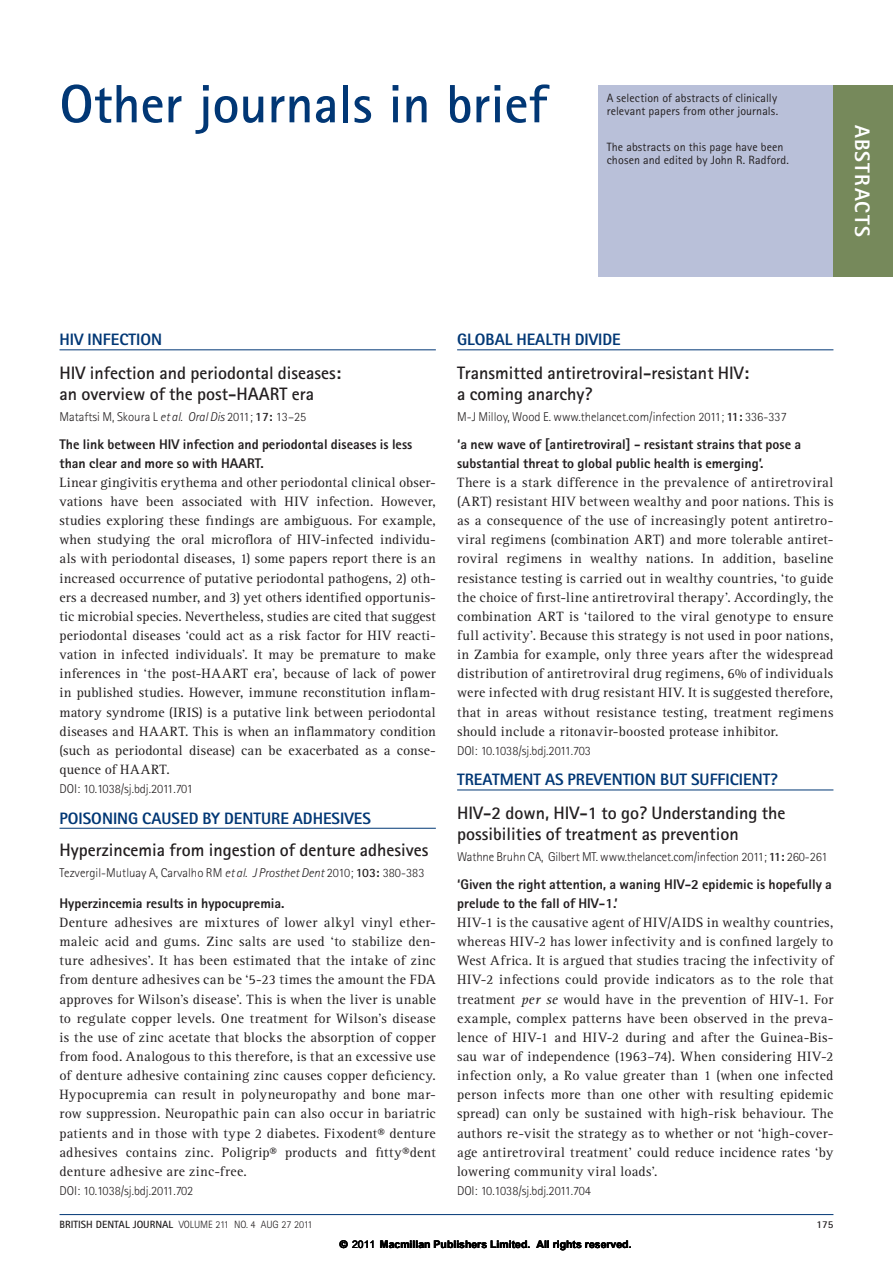
<style>
.page{position:relative;width:893px;height:1263px;background:#fff}
.page>*{position:absolute;margin:0;border:0;box-sizing:border-box;transform-origin:0 0}
._1_BDJ_main_heading{font:700 54px "Rotis Sans Serif Std";color:#013775}
.t1{font:800 21px "Rotis Sans Serif Std";letter-spacing:.06em;color:#fff}
._1_BDJ_abstract_head{font:700 18px/21px "Rotis Sans Serif Std";color:#231f20}
._1_BDJ_abstract_cate{font:800 16.5px "Rotis Sans Serif Std";color:#013775}
._1_BDJ_body_fullout{font:13.95px/19.2px "Rotis Serif Std";letter-spacing:.015em;color:#231f20;text-align:justify}
._1_BDJ_abstract_subh{font:800 13.95px/19.2px "Rotis Sans Serif Std";color:#231f20}
._1_BDJ_abstract_auth{font:300 12.75px "Rotis Sans Serif Std";color:#231f20}
._1_BDJ_body_fullout-2{font:300 12.75px "Rotis Sans Serif Std";letter-spacing:-.005em;color:#231f20}
._1_BDJ_in_brief{font:12px/13.5px "Rotis Sans Serif Std";letter-spacing:.01em;color:#231f20}
.t2{font:700 10.5px "Arial";color:#000}
.t3{font:300 10.5px "Rotis Sans Serif Std";color:#231f20}
.t4{font:700 10.5px "Rotis Sans Serif Std";color:#231f20}
.s1{font-weight:700}
.s2{font-style:italic}
.s3{font-family:"Helvetica"}
.s4{font-weight:400}
</style>
<div class="page">
<div style="left:598px;top:85px;width:295px;height:191px;background:#b9c0d9"></div>
<hr style="left:457px;top:349px;width:376px;height:1px;background:#013775">
<hr style="left:457px;top:789px;width:376px;height:1px;background:#013775">
<hr style="left:60px;top:349px;width:376px;height:1px;background:#013775">
<hr style="left:60px;top:828px;width:376px;height:1px;background:#013775">
<hr style="left:60px;top:1214px;width:773px;height:1px;background:#013775">
<div style="left:833px;top:85px;width:60px;height:191px;background:#76895b"></div>
<p class="_1_BDJ_main_heading" style="left:60px;top:70px;width:489px">Other journals in brief</p>
<p class="_1_BDJ_in_brief" style="left:607px;top:91px;width:173px">A selection of abstracts of clinically relevant papers from other journals.</p>
<p class="_1_BDJ_in_brief" style="left:607px;top:140px;width:184px">The abstracts on this page have been chosen and edited by John R. Radford.</p>
<p class="t1" style="left:876px;top:125px;width:114px;rotate:90deg">ABSTRACTS</p>
<p class="_1_BDJ_abstract_cate" style="left:457px;top:329px;width:165px">GLOBAL HEALTH DIVIDE</p>
<p class="_1_BDJ_abstract_head" style="left:457px;top:362px;width:294px">Transmitted antiretroviral-resistant HIV: a coming anarchy?</p>
<p class="_1_BDJ_abstract_auth" style="left:457px;top:410px;width:331px">M-J Milloy, Wood E. www.thelancet.com/infection 2011; <span class="s1">11:</span> 336-337</p>
<p class="_1_BDJ_abstract_subh" style="left:457px;top:434px;width:345px">‘a new wave of [antiretroviral] - resistant strains that pose a substantial threat to global public health is emerging’.</p>
<p class="_1_BDJ_body_fullout" style="left:457px;top:473px;width:378px">There is a stark difference in the prevalence of antiretroviral (ART) resistant HIV between wealthy and poor nations. This is as a consequence of the use of increasingly potent antiretro&shy;viral regimens (combination ART) and more tolerable antiret&shy;roviral regimens in wealthy nations. In addition, baseline resistance testing is carried out in wealthy countries, ‘to guide the choice of first-line antiretroviral therapy’. Accordingly, the combination ART is ‘tailored to the viral genotype to ensure full activity’. Because this strategy is not used in poor nations, in Zambia for example, only three years after the widespread distribution of antiretroviral drug regimens, 6% of individuals were infected with drug resistant HIV. It is suggested therefore, that in areas without resistance testing, treatment regimens should include a ritonavir-boosted protease inhibitor.</p>
<p class="_1_BDJ_body_fullout-2" style="left:457px;top:743px;width:135px">DOI: 10.1038/sj.bdj.2011.703</p>
<p class="_1_BDJ_abstract_cate" style="left:457px;top:769px;width:322px">TREATMENT AS PREVENTION BUT SUFFICIENT?</p>
<p class="_1_BDJ_abstract_head" style="left:457px;top:802px;width:330px">HIV-2 down, HIV-1 to go? Understanding the possibilities of treatment as prevention</p>
<p class="_1_BDJ_abstract_auth" style="left:457px;top:850px;width:372px">Wathne Bruhn CA, Gilbert MT. www.thelancet.com/infection 2011; <span class="s1">11:</span> 260-261</p>
<p class="_1_BDJ_abstract_subh" style="left:457px;top:874px;width:376px">‘Given the right attention, a waning HIV-2 epidemic is hopefully a prelude to the fall of HIV-1.’</p>
<p class="_1_BDJ_body_fullout" style="left:457px;top:913px;width:378px">HIV-1 is the causative agent of HIV/AIDS in wealthy countries, whereas HIV-2 has lower infectivity and is confined largely to West Africa. It is argued that studies tracing the infectivity of HIV-2 infections could provide indicators as to the role that treatment <span class="s2">per se</span> would have in the prevention of HIV-1. For example, complex patterns have been observed in the preva&shy;lence of HIV-1 and HIV-2 during and after the Guinea-Bis&shy;sau war of independence (1963–74). When considering HIV-2 infection only, a Ro value greater than 1 (when one infected person infects more than one other with resulting epidemic spread) can only be sustained with high-risk behaviour. The authors re-visit the strategy as to whether or not ‘high-cover&shy;age antiretroviral treatment’ could reduce incidence rates ‘by lowering community viral loads’.</p>
<p class="_1_BDJ_body_fullout-2" style="left:457px;top:1183px;width:135px">DOI: 10.1038/sj.bdj.2011.704</p>
<p class="_1_BDJ_abstract_cate" style="left:60px;top:329px;width:104px">HIV INFECTION</p>
<p class="_1_BDJ_abstract_head" style="left:60px;top:362px;width:283px">HIV infection and periodontal diseases: an overview of the post-HAART era</p>
<p class="_1_BDJ_abstract_auth" style="left:60px;top:410px;width:248px">Mataftsi M, Skoura L <span class="s2">et al</span>. <span class="s2">Oral Dis</span> 2011; <span class="s1">17:</span> 13–25</p>
<p class="_1_BDJ_abstract_subh" style="left:60px;top:434px;width:354px">The link between HIV infection and periodontal diseases is less than clear and more so with HAART.</p>
<p class="_1_BDJ_body_fullout" style="left:60px;top:473px;width:378px">Linear gingivitis erythema and other periodontal clinical obser&shy;vations have been associated with HIV infection. However, studies exploring these findings are ambiguous. For example, when studying the oral microflora of HIV-infected individu&shy;als with periodontal diseases, 1) some papers report there is an increased occurrence of putative periodontal pathogens, 2) oth&shy;ers a decreased number, and 3) yet others identified opportunis&shy;tic microbial species. Nevertheless, studies are cited that suggest periodontal diseases ‘could act as a risk factor for HIV reacti&shy;vation in infected individuals’. It may be premature to make inferences in ‘the post-HAART era’, because of lack of power in published studies. However, immune reconstitution inflam&shy;matory syndrome (IRIS) is a putative link between periodontal diseases and HAART. This is when an inflammatory condition (such as periodontal disease) can be exacerbated as a conse&shy;quence of HAART.</p>
<p class="_1_BDJ_body_fullout-2" style="left:60px;top:781px;width:135px">DOI: 10.1038/sj.bdj.2011.701</p>
<p class="_1_BDJ_abstract_cate" style="left:60px;top:807px;width:313px">POISONING CAUSED BY DENTURE ADHESIVES</p>
<p class="_1_BDJ_abstract_head" style="left:60px;top:839px;width:370px">Hyperzincemia from ingestion of denture adhesives</p>
<p class="_1_BDJ_abstract_auth" style="left:60px;top:865px;width:366px">Tezvergil-Mutluay A, Carvalho RM <span class="s2">et al</span>. <span class="s2">J Prosthet Dent</span> 2010; <span class="s1">103:</span> 380-383</p>
<p class="_1_BDJ_abstract_subh" style="left:60px;top:893px;width:227px">Hyperzincemia results in hypocupremia.</p>
<p class="_1_BDJ_body_fullout" style="left:60px;top:913px;width:378px">Denture adhesives are mixtures of lower alkyl vinyl ether&shy;maleic acid and gums. Zinc salts are used ‘to stabilize den&shy;ture adhesives’. It has been estimated that the intake of zinc from denture adhesives can be ‘5-23 times the amount the FDA approves for Wilson’s disease’. This is when the liver is unable to regulate copper levels. One treatment for Wilson’s disease is the use of zinc acetate that blocks the absorption of copper from food. Analogous to this therefore, is that an excessive use of denture adhesive containing zinc causes copper deficiency.<br>Hypocupremia can result in polyneuropathy and bone mar&shy;row suppression. Neuropathic pain can also occur in bariatric patients and in those with type 2 diabetes. Fixodent® denture adhesives contains zinc. Poligrip® products and fitty®dent denture adhesive are zinc-free.</p>
<p class="_1_BDJ_body_fullout-2" style="left:60px;top:1183px;width:135px">DOI: 10.1038/sj.bdj.2011.702</p>
<p class="t3" style="left:60px;top:1218px;width:255px"><span class="s1">BRITISH DENTAL JOURNAL</span> VOLUME 211 NO. 4 AUG 27 2011</p>
<p class="t4" style="left:816px;top:1217px;width:18px">175</p>
<p class="t2" style="left:340px;top:1237px;width:293px"><span class="s3">©</span> <span class="s4">2011</span> Macmillan Publishers Limited. All rights reserved.</p>
</div>
